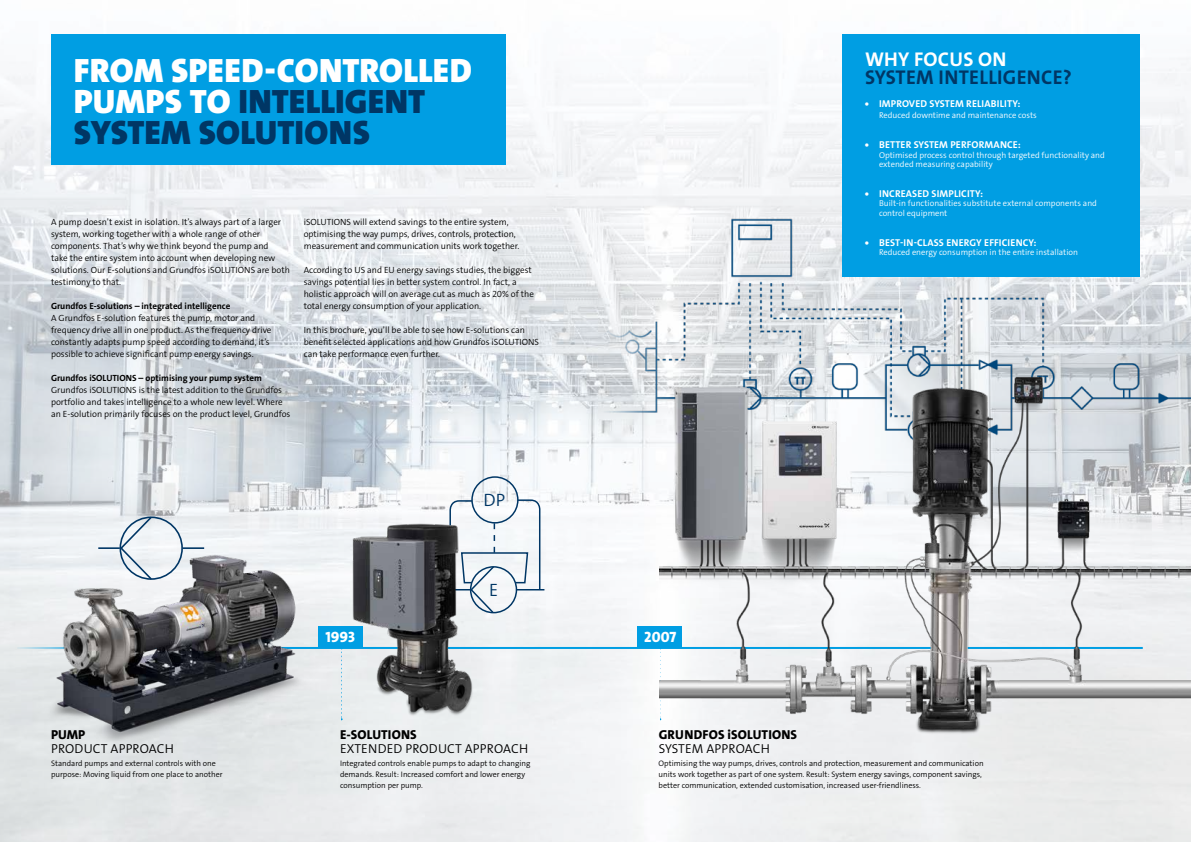
<style>
.page{position:relative;width:1191px;height:842px;background:#fff}
.page>*{position:absolute;margin:0;border:0;box-sizing:border-box;transform-origin:0 0}
.t1{font:34px/31px "Grundfos The Sans V2 OT 9 BL";color:#fff}
.t2{font:20px "Grundfos The Sans V2 OT 7 B";letter-spacing:.015em;color:#003665}
.t3{font:20px "Grundfos The Sans V2 OT 7 B";letter-spacing:.015em;color:#fff}
.t4{font:17.9px "Grundfos The Sans V2 OT 4 SL";color:#003665}
.t5{font:15px "Grundfos The Sans V2 OT 8 XB";color:#fff}
.t6{font:13px "Grundfos The Sans V2 OT 4 SL";letter-spacing:.015em;color:#000}
.t7{font:13px "Grundfos The Sans V2 OT 8 XB";letter-spacing:.015em;color:#000}
.t8{font:10px "Grundfos The Sans V2 OT 7 B";letter-spacing:.015em;color:#fff}
.t9{font:9px/12px "Grundfos The Sans V2 OT 4 SL";color:#000}
.t10{font:9px "Grundfos The Sans V2 OT 7 B";color:#000}
.t11{font:8.5px/9.5px "Grundfos The Sans V2 OT 4 SL";color:#fff}
.t12{font:8px/11px "Grundfos The Sans V2 OT 4 SL";color:#000}
.s1{color:#003665}
.s2{font-family:"Grundfos The Sans V2 OT 8 XB"}
</style>
<div class="page">
<img style="left:0;top:34px;width:1191px;height:808px">
<div style="left:51px;top:34px;width:454px;height:130px;background:#009ee3"></div>
<div style="left:842px;top:34px;width:298px;height:243px;background:#009ee3"></div>
<img style="left:580px;top:215px;width:611px;height:290px">
<svg style="left:119px;top:515px;width:34px;height:32px"></svg>
<div style="left:471px;top:476px;width:47px;height:48px;border:1px solid #003665;border-radius:50%"></div>
<svg style="left:449px;top:499px;width:95px;height:115px"></svg>
<hr style="left:17px;top:647px;width:1125px;height:2px;background:#009ee3">
<svg style="left:658px;top:649px;width:2px;height:71px"></svg>
<div style="left:637px;top:626px;width:44px;height:21px;background:#009ee3"></div>
<img style="left:44px;top:547px;width:302px;height:285px">
<img style="left:344px;top:509px;width:170px;height:224px">
<img style="left:660px;top:248px;width:531px;height:594px">
<h1 class="t1" style="left:74px;top:55px;width:399px">FROM SPEED-CONTROLLED<br>PUMPS TO <span class="s1">INTELLIGENT<br>SYSTEM SOLUTIONS</span></h1>
<p class="t9" style="left:51px;top:216px;width:240px">A pump doesn’t exist in isolation. It’s always part of a larger system, working together with a whole range of other components. That’s why we think beyond the pump and<br>take the entire system into account when developing new solutions. Our E-solutions and Grundfos iSOLUTIONS are both testimony to that.</p>
<p class="t10" style="left:51px;top:300px;width:181px">Grundfos E-solutions – integrated intelligence</p>
<p class="t9" style="left:51px;top:312px;width:222px">A Grundfos E-solution features the pump, motor and frequency drive all in one product. As the frequency drive constantly adapts pump speed according to demand, it’s possible to achieve significant pump energy savings.</p>
<p class="t10" style="left:51px;top:372px;width:212px">Grundfos iSOLUTIONS – optimising your pump system</p>
<p class="t9" style="left:51px;top:384px;width:241px">Grundfos iSOLUTIONS is the latest addition to the Grundfos portfolio and takes intelligence to a whole new level. Where an E-solution primarily focuses on the product level, Grundfos</p>
<p class="t9" style="left:304px;top:216px;width:217px">iSOLUTIONS will extend savings to the entire system, optimising the way pumps, drives, controls, protection, measurement and communication units work together.</p>
<p class="t9" style="left:304px;top:264px;width:232px">According to US and EU energy savings studies, the biggest savings potential lies in better system control. In fact, a holistic approach will on average cut as much as 20% of the total energy consumption of your application.</p>
<p class="t9" style="left:304px;top:324px;width:237px">In this brochure, you’ll be able to see how E-solutions can benefit selected applications and how Grundfos iSOLUTIONS can take performance even further.</p>
<h3 class="t4" style="left:483px;top:488px;width:23px">DP</h3>
<h3 class="t4" style="left:489px;top:578px;width:11px">E</h3>
<h3 class="t5" style="left:325px;top:627px;width:31px">1993</h3>
<h3 class="t5" style="left:644px;top:627px;width:34px">2007</h3>
<h2 class="t3" style="left:865px;top:47px;width:143px">WHY FOCUS ON</h2>
<h2 class="t2" style="left:865px;top:65px;width:208px">SYSTEM INTELLIGENCE?</h2>
<p class="t8" style="left:865px;top:97px;width:157px"><span class="s2">•</span> IMPROVED SYSTEM RELIABILITY:</p>
<p class="t11" style="left:879px;top:111px;width:159px">Reduced downtime and maintenance costs</p>
<p class="t8" style="left:865px;top:138px;width:158px"><span class="s2">•</span> BETTER SYSTEM PERFORMANCE:</p>
<p class="t11" style="left:879px;top:150px;width:227px">Optimised process control through targeted functionality and extended measuring capability</p>
<p class="t8" style="left:865px;top:187px;width:120px"><span class="s2">•</span> INCREASED SIMPLICITY:</p>
<p class="t11" style="left:879px;top:199px;width:219px">Built-in functionalities substitute external components and control equipment</p>
<p class="t8" style="left:865px;top:236px;width:173px"><span class="s2">•</span> BEST-IN-CLASS ENERGY EFFICIENCY:</p>
<p class="t11" style="left:879px;top:248px;width:200px">Reduced energy consumption in the entire installation</p>
<h3 class="t7" style="left:51px;top:726px;width:36px">PUMP</h3>
<h3 class="t6" style="left:51px;top:740px;width:124px">PRODUCT APPROACH</h3>
<p class="t12" style="left:51px;top:757px;width:173px">Standard pumps and external controls with one purpose: Moving liquid from one place to another</p>
<h3 class="t7" style="left:340px;top:726px;width:78px">E-SOLUTIONS</h3>
<h3 class="t6" style="left:340px;top:740px;width:189px">EXTENDED PRODUCT APPROACH</h3>
<p class="t12" style="left:340px;top:757px;width:192px">Integrated controls enable pumps to adapt to changing demands. Result: Increased comfort and lower energy consumption per pump.</p>
<h3 class="t7" style="left:658px;top:726px;width:140px">GRUNDFOS iSOLUTIONS</h3>
<h3 class="t6" style="left:658px;top:740px;width:113px">SYSTEM APPROACH</h3>
<p class="t12" style="left:658px;top:757px;width:326px">Optimising the way pumps, drives, controls and protection, measurement and communication units work together as part of one system. Result: System energy savings, component savings, better communication, extended customisation, increased user-friendliness.</p>
</div>
